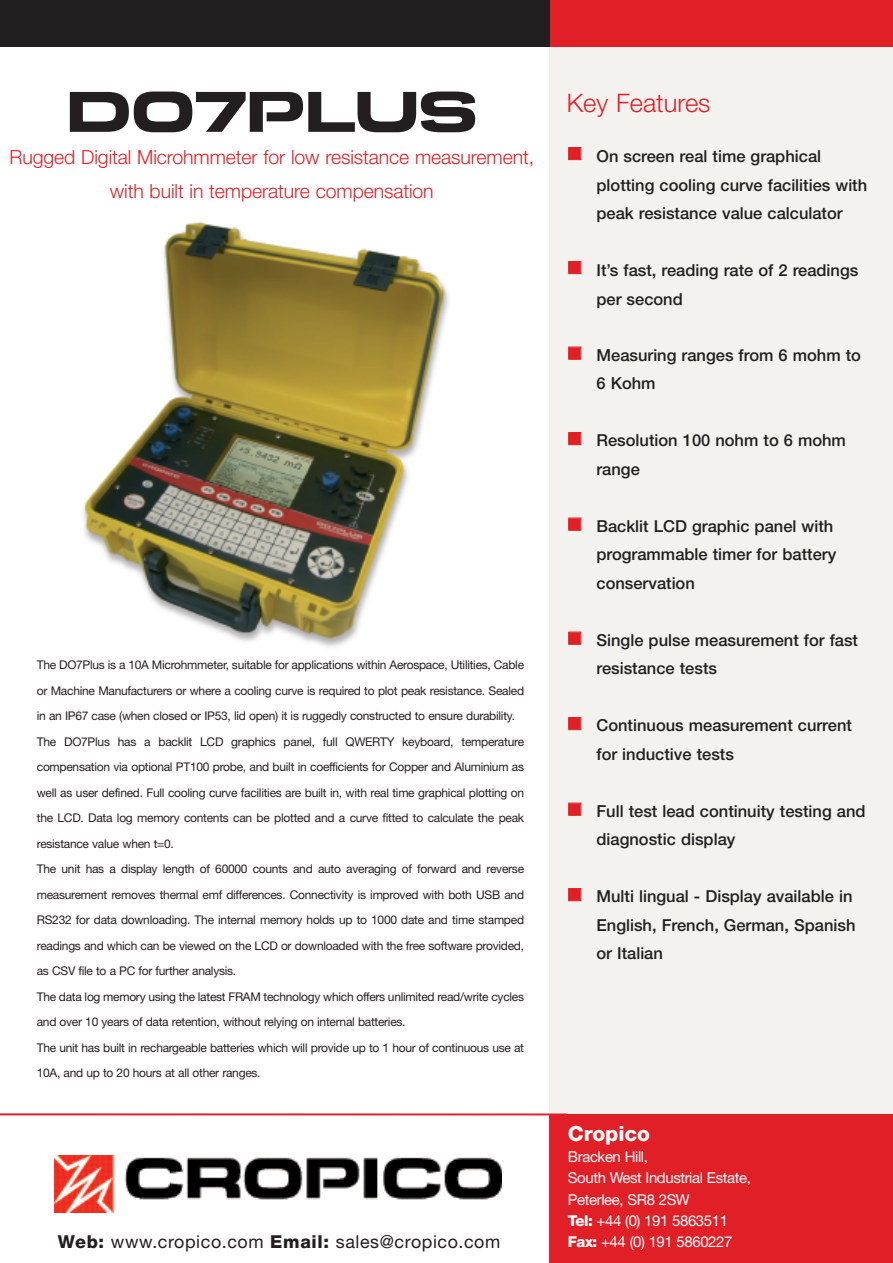
<style>
.page{position:relative;width:893px;height:1263px;background:#fff}
.page>*{position:absolute;margin:0;border:0;box-sizing:border-box;transform-origin:0 0}
.t1{font:57px "Seaward";letter-spacing:-.045em;color:#231f20}
.t2{font:300 25.5px "Helvetica Neue";color:#e01f26}
.t3{font:800 21px "Helvetica Neue";color:#fff}
.t4{font:300 19.5px/34.5px "Helvetica Neue";letter-spacing:-.005em;color:#e01f26;text-align:center}
.t5{font:17.85px "Helvetica Neue";letter-spacing:.035em;color:#231f20}
.t6{font:500 16.5px/28.5px "Helvetica Neue";color:#231f20}
.t7{font:15px/21.3px "Helvetica Neue";letter-spacing:-.03em;color:#fff}
.t8{font:12px/25.5px "Helvetica Neue";letter-spacing:-.02em;color:#231f20}
.s1{font-weight:800}
</style>
<div class="page">
<div style="left:549px;top:8px;width:344px;height:1246px;background:#f3f2ef"></div>
<div style="left:549px;top:1114px;width:344px;height:149px;background:#e01f26"></div>
<img style="left:55px;top:1156px;width:447px;height:56px">
<div style="left:0;top:0;width:893px;height:47px;background:#e01f26"></div>
<div style="left:0;top:0;width:550px;height:47px;background:#231f20"></div>
<hr style="left:0;top:1113px;width:566px;height:2px;background:#e01f26">
<img style="left:83px;top:221px;width:366px;height:426px">
<h1 class="t1" style="left:65px;top:79px;width:415px">Do7PLUS</h1>
<h3 class="t4" style="left:10px;top:141px;width:526px">Rugged Digital Microhmmeter for low resistance measurement, with built in temperature compensation</h3>
<p class="t8" style="left:37px;top:653px;width:489px">The DO7Plus is a 10A Microhmmeter, suitable for applications within Aerospace, Utilities, Cable or Machine Manufacturers or where a cooling curve is required to plot peak resistance. Sealed in an IP67 case (when closed or IP53, lid open) it is ruggedly constructed to ensure durability.<br>The DO7Plus has a backlit LCD graphics panel, full QWERTY keyboard, temperature compensation via optional PT100 probe, and built in coefficients for Copper and Aluminium as well as user defined. Full cooling curve facilities are built in, with real time graphical plotting on the LCD. Data log memory contents can be plotted and a curve fitted to calculate the peak resistance value when t=0.<br>The unit has a display length of 60000 counts and auto averaging of forward and reverse measurement removes thermal emf differences. Connectivity is improved with both USB and RS232 for data downloading. The internal memory holds up to 1000 date and time stamped readings and which can be viewed on the LCD or downloaded with the free software provided, as CSV file to a PC for further analysis.<br>The data log memory using the latest FRAM technology which offers unlimited read/write cycles and over 10 years of data retention, without relying on internal batteries.<br>The unit has built in rechargeable batteries which will provide up to 1 hour of continuous use at 10A, and up to 20 hours at all other ranges.</p>
<h2 class="t2" style="left:567px;top:94px;width:145px">Key Features</h2>
<h3 class="t6" style="left:596px;top:144px;width:272px">On screen real time graphical plotting cooling curve facilities with peak resistance value calculator</h3>
<h3 class="t6" style="left:596px;top:258px;width:263px">It’s fast, reading rate of 2 readings per second</h3>
<h3 class="t6" style="left:596px;top:342px;width:266px">Measuring ranges from 6 mohm to<br>6 Kohm</h3>
<h3 class="t6" style="left:596px;top:428px;width:251px">Resolution 100 nohm to 6 mohm range</h3>
<h3 class="t6" style="left:596px;top:513px;width:241px">Backlit LCD graphic panel with programmable timer for battery conservation</h3>
<h3 class="t6" style="left:596px;top:627px;width:263px">Single pulse measurement for fast resistance tests</h3>
<h3 class="t6" style="left:596px;top:713px;width:257px">Continuous measurement current for inductive tests</h3>
<h3 class="t6" style="left:596px;top:798px;width:271px">Full test lead continuity testing and diagnostic display</h3>
<h3 class="t6" style="left:596px;top:884px;width:260px">Multi lingual - Display available in<br>English, French, German, Spanish or Italian</h3>
<h3 class="t3" style="left:568px;top:1126px;width:84px">Cropico</h3>
<p class="t7" style="left:568px;top:1147px;width:184px">Bracken Hill,<br>South West Industrial Estate,<br>Peterlee, SR8 2SW<br><span class="s1">Tel:</span> +44 (0) 191 5863511</p>
<h3 class="t5" style="left:58px;top:1236px;width:444px"><span class="s1">Web:</span> www.cropico.com <span class="s1">Email:</span> sales@cropico.com</h3>
<p class="t7" style="left:568px;top:1232px;width:166px"><span class="s1">Fax:</span> +44 (0) 191 5860227</p>
</div>
